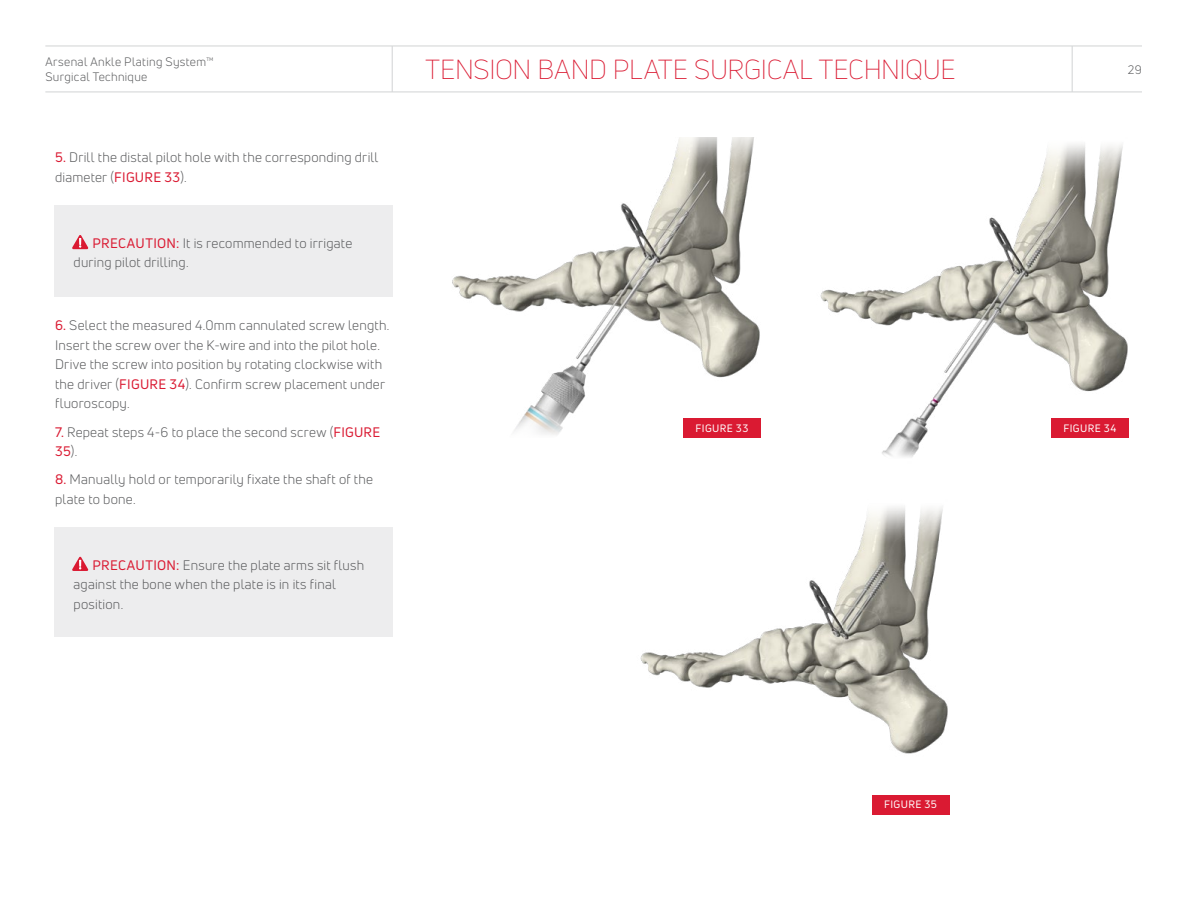
<style>
.page{position:relative;width:1188px;height:918px;background:#fff}
.page>*{position:absolute;margin:0;border:0;box-sizing:border-box;transform-origin:0 0}
.t1{font:300 27px "Uni Neue";letter-spacing:-.01em;color:#da1a32}
.t2{font:13.5px/19.5px "Uni Neue";letter-spacing:.015em;color:#58595b}
.t3{font:12px/14.4px "Uni Neue";letter-spacing:.03em;color:#58595b}
.t4{font:10.5px "Uni Neue";letter-spacing:.045em;color:#fff}
.s1{color:#da1a32}
</style>
<div class="page">
<hr style="left:45px;top:92px;width:1097px;height:1px;background:#d1d3d4">
<hr style="left:45px;top:46px;width:1097px;height:1px;background:#d1d3d4">
<hr style="left:392px;top:46px;width:1px;height:46px;background:#d1d3d4">
<hr style="left:1072px;top:46px;width:1px;height:46px;background:#d1d3d4">
<img style="left:452px;top:138px;width:308px;height:297px">
<img style="left:820px;top:144px;width:308px;height:314px">
<div style="left:683px;top:418px;width:78px;height:20px;background:#da1a32"></div>
<div style="left:1051px;top:418px;width:77px;height:20px;background:#da1a32"></div>
<img style="left:640px;top:507px;width:309px;height:308px">
<div style="left:872px;top:795px;width:77px;height:19px;background:#da1a32"></div>
<div style="left:54px;top:205px;width:339px;height:92px;background:#ededee"></div>
<div style="left:54px;top:527px;width:339px;height:109px;background:#ededee"></div>
<svg style="left:72px;top:235px;width:16px;height:14px"></svg>
<svg style="left:72px;top:557px;width:16px;height:14px"></svg>
<p class="t3" style="left:45px;top:55px;width:170px">Arsenal Ankle Plating System™<br>Surgical Technique</p>
<h1 class="t1" style="left:425px;top:53px;width:532px">TENSION BAND PLATE SURGICAL TECHNIQUE</h1>
<p class="t3" style="left:1128px;top:62px;width:15px">29</p>
<p class="t2" style="left:55px;top:148px;width:325px"><span class="s1">5.</span> Drill the distal pilot hole with the corresponding drill diameter (<span class="s1">FIGURE 33</span>).</p>
<p class="t2" style="left:74px;top:233px;width:280px;text-indent:19px"><span class="s1">PRECAUTION:</span> It is recommended to irrigate during pilot drilling.</p>
<p class="t2" style="left:55px;top:316px;width:334px"><span class="s1">6.</span> Select the measured 4.0mm cannulated screw length.<br>Insert the screw over the K-wire and into the pilot hole.<br>Drive the screw into position by rotating clockwise with the driver (<span class="s1">FIGURE 34</span>). Confirm screw placement under fluoroscopy.</p>
<p class="t2" style="left:55px;top:422px;width:327px"><span class="s1">7.</span> Repeat steps 4-6 to place the second screw (<span class="s1">FIGURE<br>35</span>).</p>
<p class="t2" style="left:55px;top:470px;width:320px"><span class="s1">8.</span> Manually hold or temporarily fixate the shaft of the plate to bone.</p>
<p class="t2" style="left:74px;top:555px;width:292px;text-indent:19px"><span class="s1">PRECAUTION:</span> Ensure the plate arms sit flush against the bone when the plate is in its final position.</p>
<p class="t4" style="left:696px;top:422px;width:54px">FIGURE 33</p>
<p class="t4" style="left:1063px;top:422px;width:54px">FIGURE 34</p>
<p class="t4" style="left:884px;top:798px;width:54px">FIGURE 35</p>
</div>
